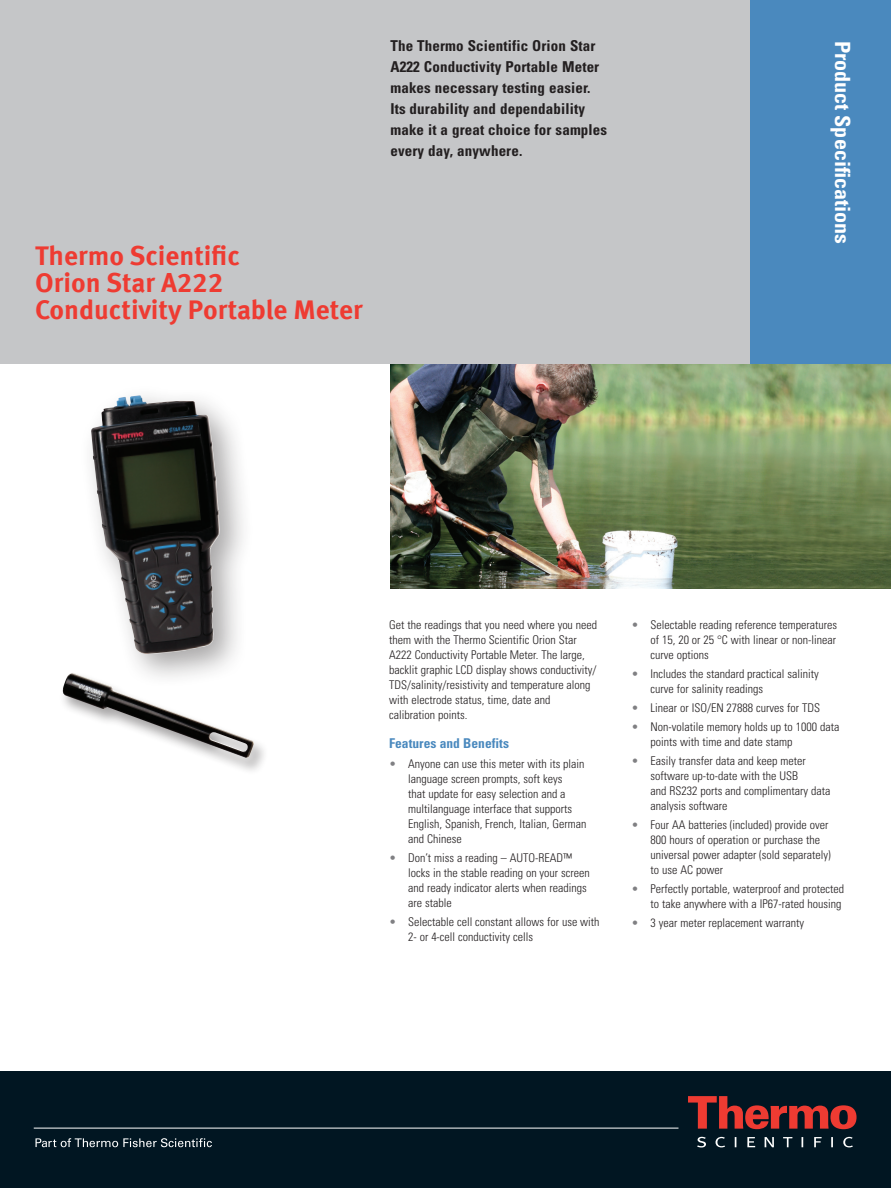
<style>
.page{position:relative;width:891px;height:1188px;background:#fff}
.page>*{position:absolute;margin:0;border:0;box-sizing:border-box;transform-origin:0 0}
._02F_productName{font:700 27px/27px "Meta Offc";color:#ee3b32}
.t1{font:700 condensed 21px "Univers LT Std";color:#fff;scale:1.05 1}
._01F_Introduction{font:700 condensed 15px/21px "Univers LT Std";letter-spacing:.01em;color:#231f20}
._04F_sectionHead{font:700 condensed 13.5px "Univers LT Std";color:#4a89be}
._06F_bullets{font:300 condensed 12px/15px "Univers LT Std";color:#231f20}
.s1{color:#808083}
</style>
<div class="page">
<div style="left:0;top:0;width:751px;height:364px;background:#c5c6c8"></div>
<div style="left:751px;top:0;width:140px;height:364px;background:#4a89be"></div>
<div style="left:0;top:1071px;width:891px;height:117px;background:#011622"></div>
<svg style="left:36px;top:1138px;width:176px;height:9px"></svg>
<svg style="left:688px;top:1096px;width:169px;height:33px"></svg>
<svg style="left:697px;top:1137px;width:156px;height:11px"></svg>
<hr style="left:34px;top:1128px;width:645px;height:1px;background:#fff">
<img style="left:391px;top:364px;width:500px;height:224px">
<div style="left:59px;top:672px;width:210px;height:103px;background:#231f20;opacity:.4"></div>
<img style="left:62px;top:673px;width:192px;height:85px">
<div style="left:79px;top:383px;width:175px;height:305px;background:#231f20;opacity:.4"></div>
<img style="left:91px;top:395px;width:129px;height:259px">
<p class="_01F_Introduction" style="left:390px;top:35px;width:218px">The Thermo Scientific Orion Star<br>A222 Conductivity Portable Meter makes necessary testing easier.<br>Its durability and dependability make it a great choice for samples every day, anywhere.</p>
<p class="_02F_productName" style="left:35px;top:243px;width:329px">Thermo Scientific<br>Orion Star A222<br>Conductivity Portable Meter</p>
<p class="t1" style="left:856px;top:40px;width:195px;rotate:90deg">Product Specifications</p>
<p class="_06F_bullets" style="left:389px;top:617px;width:209px">Get the readings that you need where you need them with the Thermo Scientific Orion Star A222 Conductivity Portable Meter. The large, backlit graphic LCD display shows conductivity/ TDS/salinity/resistivity and temperature along with electrode status, time, date and calibration points.</p>
<p class="_04F_sectionHead" style="left:389px;top:735px;width:121px">Features and Benefits</p>
<p class="_06F_bullets" style="left:408px;top:756px;width:180px;text-indent:-19px"><span class="s1">•</span> Anyone can use this meter with its plain language screen prompts, soft keys<br>that update for easy selection and a multilanguage interface that supports English, Spanish, French, Italian, German and Chinese</p>
<p class="_06F_bullets" style="left:408px;top:850px;width:183px;text-indent:-19px"><span class="s1">•</span> Don’t miss a reading – AUTO-READ™ locks in the stable reading on your screen and ready indicator alerts when readings are stable</p>
<p class="_06F_bullets" style="left:408px;top:914px;width:193px;text-indent:-19px"><span class="s1">•</span> Selectable cell constant allows for use with<br>2- or 4-cell conductivity cells</p>
<p class="_06F_bullets" style="left:651px;top:617px;width:188px;text-align:justify;text-indent:-19px"><span class="s1">•</span> Selectable reading reference temperatures of 15, 20 or 25 °C with linear or non-linear curve options</p>
<p class="_06F_bullets" style="left:651px;top:666px;width:170px;text-indent:-19px"><span class="s1">•</span> Includes the standard practical salinity curve for salinity readings</p>
<p class="_06F_bullets" style="left:632px;top:700px;width:190px"><span class="s1">•</span> Linear or ISO/EN 27888 curves for TDS</p>
<p class="_06F_bullets" style="left:651px;top:719px;width:190px;text-indent:-19px"><span class="s1">•</span> Non-volatile memory holds up to 1000 data points with time and date stamp</p>
<p class="_06F_bullets" style="left:651px;top:753px;width:181px;text-indent:-19px"><span class="s1">•</span> Easily transfer data and keep meter software up-to-date with the USB<br>and RS232 ports and complimentary data analysis software</p>
<p class="_06F_bullets" style="left:651px;top:817px;width:182px;text-indent:-19px"><span class="s1">•</span> Four AA batteries (included) provide over 800 hours of operation or purchase the universal power adapter (sold separately) to use AC power</p>
<p class="_06F_bullets" style="left:632px;top:881px;width:214px;text-align:right"><span class="s1">•</span> Perfectly portable, waterproof and protected to take anywhere with a IP67-rated housing</p>
<p class="_06F_bullets" style="left:632px;top:915px;width:174px"><span class="s1">•</span> 3 year meter replacement warranty</p>
</div>
